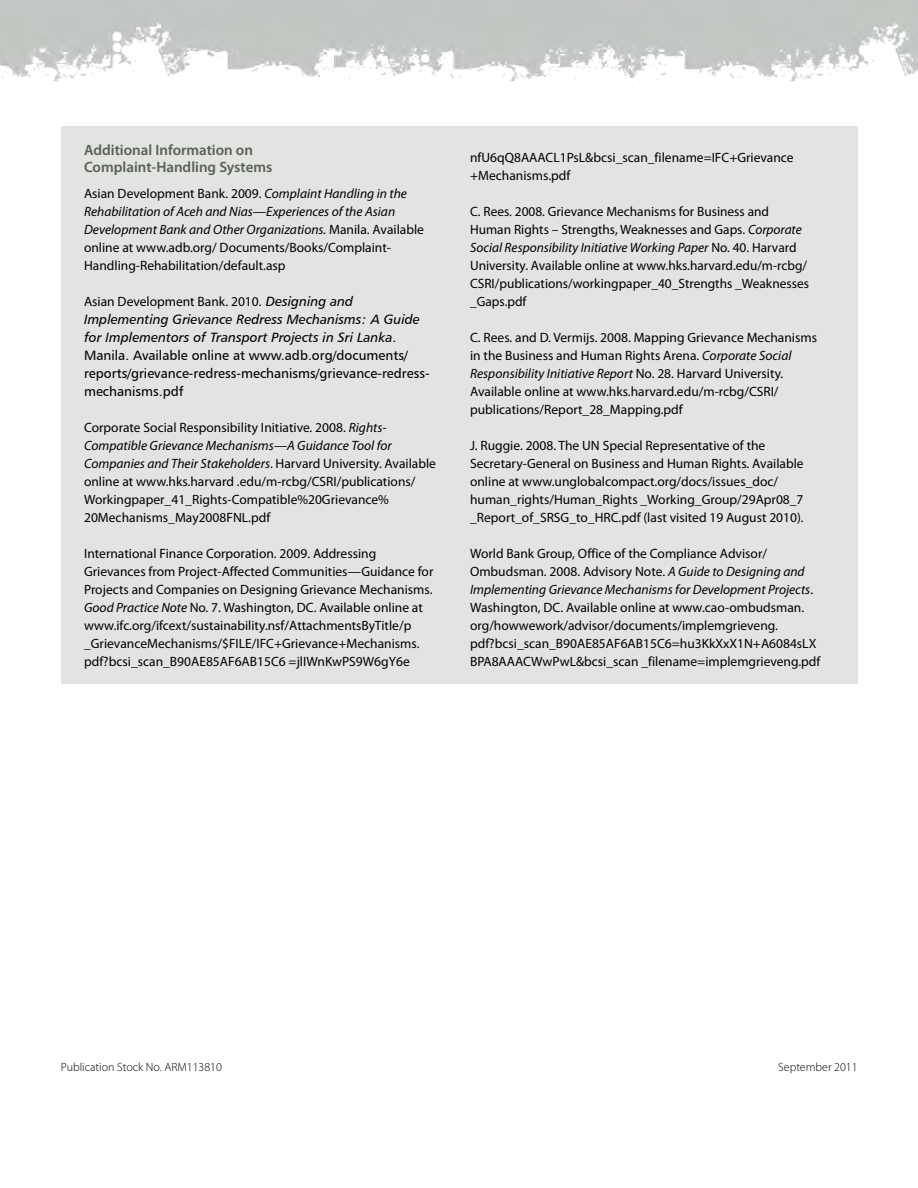
<style>
.page{position:relative;width:918px;height:1188px;background:#fff}
.page>*{position:absolute;margin:0;border:0;box-sizing:border-box;transform-origin:0 0}
.t1{font:600 15px/16.5px "Myriad Pro";color:#566156}
.t2{font:13.5px/18px "Myriad Pro";color:#000}
.t3{font:13.5px/18px "Humanist 777 BT Roman B";color:#000}
.t4{font:13.5px/18px "Humanist 777 BT Italic B";color:#000}
.t5{font:300 12px "Myriad Pro";color:#000}
.s1{font-style:italic}
.s2{font-family:"Humanist 777 BT Italic B"}
.s3{font-family:"Humanist 777 BT Roman B"}
</style>
<div class="page">
<img style="left:0;top:0;width:918px;height:82px">
<div style="left:61px;top:126px;width:797px;height:558px;background:#e3e3e1"></div>
<p class="t1" style="left:84px;top:142px;width:190px">Additional Information on<br>Complaint-Handling Systems</p>
<p class="t2" style="left:84px;top:184px;width:341px">Asian Development Bank. 2009. <span class="s1">Complaint Handling in the Rehabilitation of Aceh and Nias—Experiences of the Asian Development Bank and Other Organizations.</span> Manila. Available online at www.adb.org/ Documents/Books/Complaint-Handling-Rehabilitation/default.asp</p>
<p class="t2" style="left:84px;top:292px;width:271px">Asian Development Bank. 2010. <span class="s2">Designing and</span></p>
<p class="t4" style="left:84px;top:310px;width:337px">Implementing Grievance Redress Mechanisms: A Guide for Implementors of Transport Projects in Sri Lanka<span class="s3">.</span></p>
<p class="t3" style="left:84px;top:346px;width:347px">Manila. Available online at www.adb.org/documents/ reports/grievance-redress-mechanisms/grievance-redress&shy;mechanisms.pdf</p>
<p class="t2" style="left:84px;top:418px;width:353px">Corporate Social Responsibility Initiative. 2008. <span class="s1">Rights-Compatible Grievance Mechanisms—A Guidance Tool for Companies and Their Stakeholders</span>. Harvard University. Available online at www.hks.harvard .edu/m-rcbg/CSRI/publications/ Workingpaper_41_Rights-Compatible%20Grievance% 20Mechanisms_May2008FNL.pdf</p>
<p class="t2" style="left:84px;top:544px;width:351px">International Finance Corporation. 2009. Addressing Grievances from Project-Affected Communities—Guidance for Projects and Companies on Designing Grievance Mechanisms.<br><span class="s1">Good Practice Note</span> No. 7. Washington, DC. Available online at www.ifc.org/ifcext/sustainability.nsf/AttachmentsByTitle/p _GrievanceMechanisms/$FILE/IFC+Grievance+Mechanisms. pdf?bcsi_scan_B90AE85AF6AB15C6 =jlIWnKwPS9W6gY6e</p>
<p class="t2" style="left:470px;top:148px;width:325px">nfU6qQ8AAACL1PsL&amp;bcsi_scan_filename=IFC+Grievance +Mechanisms.pdf</p>
<p class="t2" style="left:470px;top:202px;width:341px">C. Rees. 2008. Grievance Mechanisms for Business and Human Rights – Strengths, Weaknesses and Gaps. <span class="s1">Corporate Social Responsibility Initiative Working Paper</span> No. 40. Harvard University. Available online at www.hks.harvard.edu/m-rcbg/ CSRI/publications/workingpaper_40_Strengths _Weaknesses _Gaps.pdf</p>
<p class="t2" style="left:470px;top:328px;width:348px">C. Rees. and D. Vermijs. 2008. Mapping Grievance Mechanisms in the Business and Human Rights Arena. <span class="s1">Corporate Social Responsibility Initiative Report</span> No. 28. Harvard University.<br>Available online at www.hks.harvard.edu/m-rcbg/CSRI/ publications/Report_28_Mapping.pdf</p>
<p class="t2" style="left:470px;top:436px;width:335px">J. Ruggie. 2008. The UN Special Representative of the Secretary-General on Business and Human Rights. Available online at www.unglobalcompact.org/docs/issues_doc/ human_rights/Human_Rights _Working_Group/29Apr08_7 _Report_of_SRSG_to_HRC.pdf (last visited 19 August 2010).</p>
<p class="t2" style="left:470px;top:544px;width:352px">World Bank Group, Office of the Compliance Advisor/ Ombudsman. 2008. Advisory Note. <span class="s1">A Guide to Designing and Implementing Grievance Mechanisms for Development Projects</span>.<br>Washington, DC. Available online at www.cao-ombudsman. org/howwework/advisor/documents/implemgrieveng. pdf?bcsi_scan_B90AE85AF6AB15C6=hu3KkXxX1N+A6084sLX BPA8AAACWwPwL&amp;bcsi_scan _filename=implemgrieveng.pdf</p>
<p class="t5" style="left:61px;top:1060px;width:163px">Publication Stock No. ARM113810</p>
<p class="t5" style="left:778px;top:1060px;width:81px">September 2011</p>
</div>
